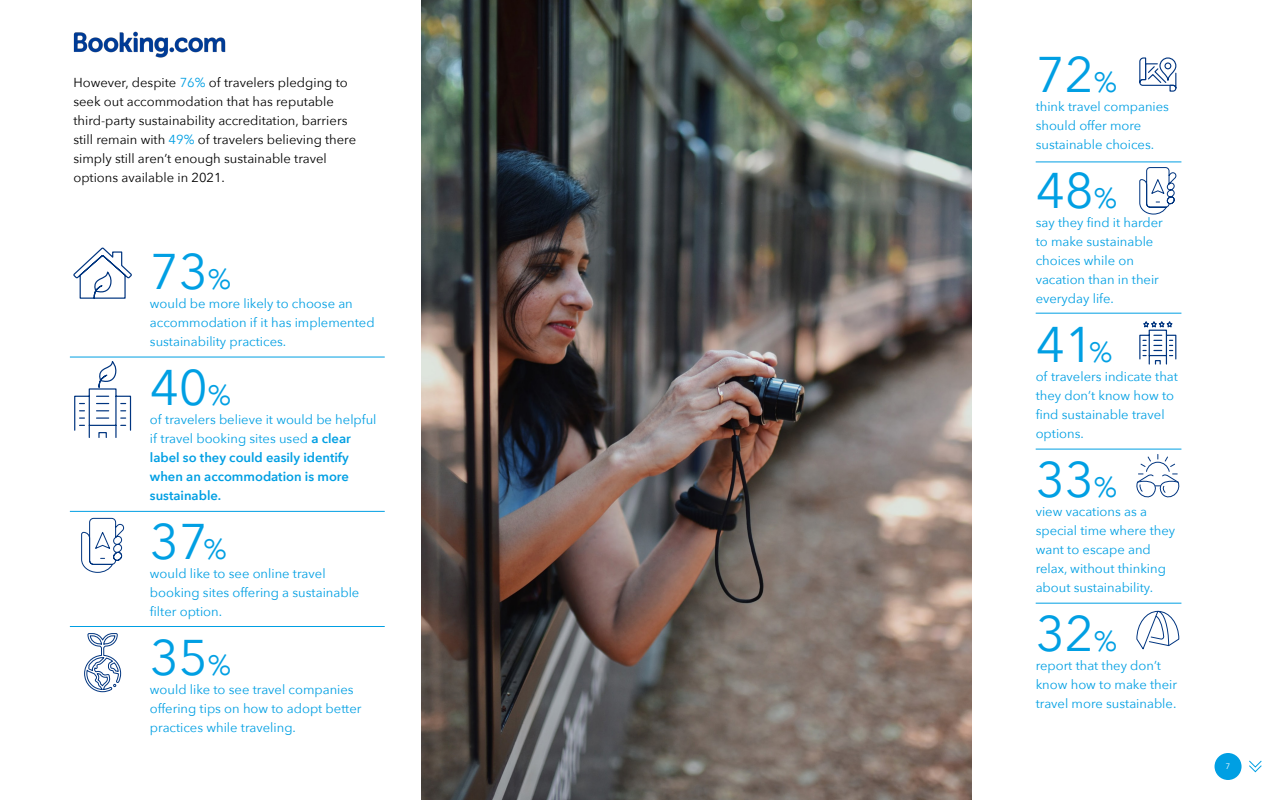
<style>
.page{position:relative;width:1280px;height:800px;background:#fff}
.page>*{position:absolute;margin:0;border:0;box-sizing:border-box;transform-origin:0 0}
.Paragraph_Style_1{font:50px "Avenir Next";color:#009fe3}
.Paragraph_Style_1-2{font:13px/19px "Avenir Next";color:#009fe3}
.Paragraph_Style_1-3{font:13px/19px "Avenir Next";color:#000}
.Paragraph_Style_1-4{font:600 13px/19px "Avenir Next";color:#009fe3}
.t1{font:8px "Avenir";color:#fff}
.s1{color:#009fe3}
.s2{font-size:28px}
.s3{font-weight:400}
</style>
<div class="page">
<img style="left:421px;top:0;width:550px;height:800px">
<svg style="left:73px;top:247px;width:59px;height:52px"></svg>
<svg style="left:81px;top:517px;width:44px;height:56px"></svg>
<svg style="left:74px;top:362px;width:58px;height:76px"></svg>
<svg style="left:84px;top:633px;width:37px;height:59px"></svg>
<svg style="left:1139px;top:167px;width:38px;height:48px"></svg>
<svg style="left:1139px;top:57px;width:38px;height:35px"></svg>
<svg style="left:1139px;top:321px;width:38px;height:44px"></svg>
<svg style="left:1136px;top:610px;width:44px;height:40px"></svg>
<hr style="left:1036px;top:162px;width:145px;height:1px;background:#009fe3">
<hr style="left:70px;top:357px;width:315px;height:1px;background:#009fe3">
<hr style="left:70px;top:511px;width:315px;height:1px;background:#009fe3">
<hr style="left:70px;top:626px;width:315px;height:1px;background:#009fe3">
<hr style="left:1036px;top:313px;width:145px;height:1px;background:#009fe3">
<hr style="left:1036px;top:449px;width:145px;height:1px;background:#009fe3">
<hr style="left:1036px;top:603px;width:145px;height:1px;background:#009fe3">
<svg style="left:1136px;top:454px;width:44px;height:44px"></svg>
<img style="left:73px;top:31px;width:153px;height:27px">
<div style="left:1215px;top:753px;width:27px;height:27px;background:#009fe3;border-radius:50%"></div>
<svg style="left:1249px;top:760px;width:13px;height:13px"></svg>
<p class="Paragraph_Style_1-3" style="left:73px;top:72px;width:284px">However, despite <span class="s1">76%</span> of travelers pledging to seek out accommodation that has reputable third-party sustainability accreditation, barriers still remain with <span class="s1">49%</span> of travelers believing there simply still aren’t enough sustainable travel options available in 2021.</p>
<p class="Paragraph_Style_1" style="left:150px;top:229px;width:83px">73<span class="s2">%</span></p>
<p class="Paragraph_Style_1-2" style="left:150px;top:293px;width:226px">would be more likely to choose an accommodation if it has implemented sustainability practices.</p>
<p class="Paragraph_Style_1" style="left:150px;top:345px;width:83px">40<span class="s2">%</span></p>
<p class="Paragraph_Style_1-4" style="left:150px;top:409px;width:228px"><span class="s3">of travelers believe it would be helpful if travel booking sites used</span> a clear label so they could easily identify when an accommodation is more sustainable.</p>
<p class="Paragraph_Style_1" style="left:150px;top:499px;width:78px">37<span class="s2">%</span></p>
<p class="Paragraph_Style_1-2" style="left:150px;top:563px;width:211px">would like to see online travel booking sites offering a sustainable filter option.</p>
<p class="Paragraph_Style_1" style="left:150px;top:615px;width:83px">35<span class="s2">%</span></p>
<p class="Paragraph_Style_1-2" style="left:150px;top:679px;width:213px">would like to see travel companies offering tips on how to adopt better practices while traveling.</p>
<p class="Paragraph_Style_1" style="left:1036px;top:32px;width:83px">72<span class="s2">%</span></p>
<p class="Paragraph_Style_1-2" style="left:1036px;top:96px;width:135px">think travel companies should offer more sustainable choices.</p>
<p class="Paragraph_Style_1" style="left:1036px;top:148px;width:83px">48<span class="s2">%</span></p>
<p class="Paragraph_Style_1-2" style="left:1036px;top:212px;width:129px">say they find it harder to make sustainable choices while on vacation than in their everyday life.</p>
<p class="Paragraph_Style_1" style="left:1036px;top:302px;width:78px">41<span class="s2">%</span></p>
<p class="Paragraph_Style_1-2" style="left:1036px;top:366px;width:144px">of travelers indicate that they don’t know how to find sustainable travel options.</p>
<p class="Paragraph_Style_1" style="left:1036px;top:437px;width:83px">33<span class="s2">%</span></p>
<p class="Paragraph_Style_1-2" style="left:1036px;top:501px;width:141px">view vacations as a special time where they want to escape and relax, without thinking about sustainability.</p>
<p class="Paragraph_Style_1" style="left:1036px;top:591px;width:83px">32<span class="s2">%</span></p>
<p class="Paragraph_Style_1-2" style="left:1036px;top:655px;width:143px">report that they don’t know how to make their travel more sustainable.</p>
<p class="t1" style="left:1226px;top:761px;width:6px">7</p>
</div>
